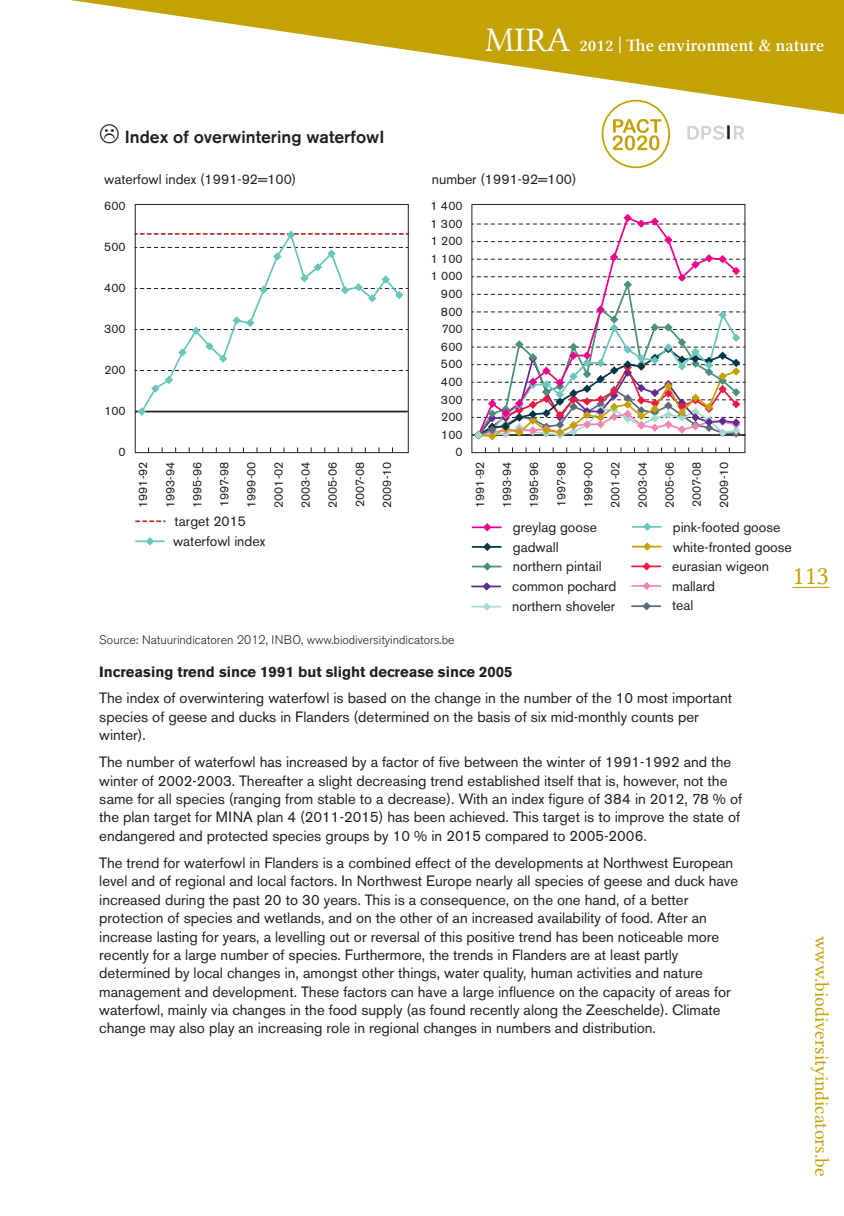
<style>
.page{position:relative;width:844px;height:1216px;background:#fff}
.page>*{position:absolute;margin:0;border:0;box-sizing:border-box;transform-origin:0 0}
.t1{font:26.25px "Lin Libertine";color:#c2a205}
.t2{font:19.25px "Lin Libertine";color:#c2a205}
.DPSIR{font:500 19.25px "Akzidenz Grotesk BE";color:#231f20}
.t3{font:17.5px "Lin Libertine Z";color:#fff}
._00_Titel_MET_SMILEY{font:500 17.5px "Akzidenz Grotesk BE";color:#231f20}
.t4{font:14.88px/18.4px "Akzidenz Grotesk BE";color:#231f20}
._01_ONDERTITEL{font:700 14.88px "Akzidenz Grotesk BE";color:#231f20}
.t5{font:14px/19.9px "Akzidenz Grotesk BE";color:#231f20}
.t6{font:12.25px "Akzidenz Grotesk BE";color:#231f20}
._04_BRON{font:300 12.25px "Akzidenz Grotesk BE";color:#231f20}
.s1{font-family:"Lin Libertine";font-size:35px}
</style>
<div class="page">
<hr style="left:792px;top:587px;width:36px;height:1px;background:#c2a205">
<svg style="left:687px;top:126px;width:57px;height:14px"></svg>
<svg style="left:70px;top:0;width:773px;height:114px;fill:#c2a205"></svg>
<svg style="left:601px;top:100px;width:69px;height:68px"></svg>
<svg style="left:136px;top:520px;width:29px;height:2px"></svg>
<hr style="left:136px;top:540px;width:28px;height:2px;background:#68c6bb">
<svg style="left:146px;top:537px;width:8px;height:8px"></svg>
<svg style="left:137px;top:230px;width:269px;height:186px"></svg>
<hr style="left:631px;top:605px;width:29px;height:2px;background:#5b6b7b">
<hr style="left:472px;top:605px;width:28px;height:2px;background:#a6dad3">
<hr style="left:631px;top:585px;width:29px;height:2px;background:#f287b6">
<hr style="left:472px;top:585px;width:28px;height:2px;background:#5c2c8f">
<hr style="left:631px;top:565px;width:29px;height:2px;background:#ed1a40">
<hr style="left:472px;top:565px;width:29px;height:2px;background:#49907d">
<hr style="left:632px;top:545px;width:28px;height:2px;background:#c2a205">
<hr style="left:472px;top:526px;width:29px;height:2px;background:#ed028c">
<svg style="left:642px;top:602px;width:8px;height:8px"></svg>
<svg style="left:482px;top:602px;width:9px;height:9px"></svg>
<svg style="left:642px;top:582px;width:8px;height:8px"></svg>
<svg style="left:482px;top:582px;width:9px;height:8px"></svg>
<svg style="left:642px;top:562px;width:8px;height:8px"></svg>
<svg style="left:483px;top:562px;width:8px;height:8px"></svg>
<svg style="left:643px;top:542px;width:8px;height:9px"></svg>
<svg style="left:472px;top:542px;width:29px;height:9px"></svg>
<svg style="left:632px;top:522px;width:28px;height:9px"></svg>
<svg style="left:483px;top:523px;width:8px;height:8px"></svg>
<svg style="left:473px;top:214px;width:270px;height:226px"></svg>
<div style="left:135px;top:204px;width:273px;height:249px;border:1px solid #231f20"></div>
<div style="left:471px;top:204px;width:274px;height:249px;border:1px solid #231f20"></div>
<p class="t3" style="left:485px;top:35px;width:340px"><span class="s1">MIRA</span> 2012 | The environment &amp; nature</p>
<p class="_00_Titel_MET_SMILEY" style="left:125px;top:126px;width:261px">Index of overwintering waterfowI</p>
<p class="DPSIR" style="left:725px;top:121px;width:7px">I</p>
<p class="t5" style="left:104px;top:170px;width:193px">waterfowl index (1991-92=100)</p>
<p class="t5" style="left:431px;top:170px;width:146px">number (1991-92=100)</p>
<p class="t6" style="left:104px;top:199px;width:23px">600</p>
<p class="t6" style="left:430px;top:198px;width:34px">1 400</p>
<p class="t6" style="left:430px;top:216px;width:34px">1 300</p>
<p class="t6" style="left:104px;top:240px;width:23px">500</p>
<p class="t6" style="left:430px;top:234px;width:33px">1 200</p>
<p class="t6" style="left:430px;top:251px;width:33px">1 100</p>
<p class="t6" style="left:430px;top:269px;width:33px">1 000</p>
<p class="t6" style="left:104px;top:281px;width:23px">400</p>
<p class="t6" style="left:441px;top:286px;width:23px">900</p>
<p class="t6" style="left:441px;top:304px;width:23px">800</p>
<p class="t6" style="left:104px;top:322px;width:23px">300</p>
<p class="t6" style="left:441px;top:322px;width:22px">700</p>
<p class="t6" style="left:441px;top:339px;width:23px">600</p>
<p class="t6" style="left:104px;top:363px;width:23px">200</p>
<p class="t6" style="left:441px;top:357px;width:23px">500</p>
<p class="t6" style="left:441px;top:374px;width:23px">400</p>
<p class="t6" style="left:441px;top:392px;width:23px">300</p>
<p class="t6" style="left:104px;top:404px;width:23px">100</p>
<p class="t6" style="left:441px;top:409px;width:23px">200</p>
<p class="t6" style="left:441px;top:427px;width:23px">100</p>
<p class="t6" style="left:119px;top:445px;width:9px">0</p>
<p class="t6" style="left:455px;top:445px;width:9px">0</p>
<p class="t6" style="left:136px;top:508px;width:48px;rotate:-90deg">1991-92</p>
<p class="t6" style="left:163px;top:508px;width:48px;rotate:-90deg">1993-94</p>
<p class="t6" style="left:190px;top:508px;width:48px;rotate:-90deg">1995-96</p>
<p class="t6" style="left:217px;top:507px;width:47px;rotate:-90deg">1997-98</p>
<p class="t6" style="left:244px;top:508px;width:48px;rotate:-90deg">1999-00</p>
<p class="t6" style="left:271px;top:508px;width:48px;rotate:-90deg">2001-02</p>
<p class="t6" style="left:298px;top:508px;width:48px;rotate:-90deg">2003-04</p>
<p class="t6" style="left:325px;top:508px;width:48px;rotate:-90deg">2005-06</p>
<p class="t6" style="left:352px;top:507px;width:47px;rotate:-90deg">2007-08</p>
<p class="t6" style="left:379px;top:508px;width:48px;rotate:-90deg">2009-10</p>
<p class="t6" style="left:472px;top:508px;width:48px;rotate:-90deg">1991-92</p>
<p class="t6" style="left:499px;top:508px;width:48px;rotate:-90deg">1993-94</p>
<p class="t6" style="left:526px;top:508px;width:48px;rotate:-90deg">1995-96</p>
<p class="t6" style="left:553px;top:507px;width:47px;rotate:-90deg">1997-98</p>
<p class="t6" style="left:580px;top:508px;width:48px;rotate:-90deg">1999-00</p>
<p class="t6" style="left:608px;top:508px;width:48px;rotate:-90deg">2001-02</p>
<p class="t6" style="left:635px;top:508px;width:48px;rotate:-90deg">2003-04</p>
<p class="t6" style="left:662px;top:508px;width:48px;rotate:-90deg">2005-06</p>
<p class="t6" style="left:689px;top:507px;width:47px;rotate:-90deg">2007-08</p>
<p class="t6" style="left:716px;top:508px;width:48px;rotate:-90deg">2009-10</p>
<p class="t5" style="left:173px;top:511px;width:94px">target 2015 waterfowl index</p>
<p class="t5" style="left:512px;top:517px;width:86px">greylag goose</p>
<p class="t5" style="left:672px;top:517px;width:109px">pink-footed goose</p>
<p class="t5" style="left:512px;top:537px;width:47px">gadwall</p>
<p class="t5" style="left:672px;top:536px;width:121px">white-fronted goose</p>
<p class="t5" style="left:512px;top:556px;width:90px">northern pintail</p>
<p class="t5" style="left:672px;top:556px;width:98px">eurasian wigeon</p>
<p class="t5" style="left:512px;top:576px;width:106px">common pochard</p>
<p class="t5" style="left:672px;top:576px;width:44px">mallard</p>
<h1 class="t1" style="left:792px;top:561px;width:38px">113</h1>
<p class="t5" style="left:512px;top:596px;width:104px">northern shoveler</p>
<p class="t5" style="left:672px;top:595px;width:23px">teal</p>
<p class="_04_BRON" style="left:99px;top:632px;width:356px">Source: Natuurindicatoren 2012, INBO, www.biodiversityindicators.be</p>
<h3 class="_01_ONDERTITEL" style="left:99px;top:663px;width:415px">Increasing trend since 1991 but slight decrease since 2005</h3>
<p class="t4" style="left:99px;top:689px;width:634px">The index of overwintering waterfowl is based on the change in the number of the 10 most important species of geese and ducks in Flanders (determined on the basis of six mid-monthly counts per winter).</p>
<p class="t4" style="left:99px;top:753px;width:644px">The number of waterfowl has increased by a factor of five between the winter of 1991-1992 and the winter of 2002-2003. Thereafter a slight decreasing trend established itself that is, however, not the same for all species (ranging from stable to a decrease). With an index figure of 384 in 2012, 78 % of the plan target for MINA plan 4 (2011-2015) has been achieved. This target is to improve the state of endangered and protected species groups by 10 % in 2015 compared to 2005-2006.</p>
<p class="t4" style="left:99px;top:853px;width:640px">The trend for waterfowl in Flanders is a combined effect of the developments at Northwest European level and of regional and local factors. In Northwest Europe nearly all species of geese and duck have increased during the past 20 to 30 years. This is a consequence, on the one hand, of a better protection of species and wetlands, and on the other of an increased availability of food. After an increase lasting for years, a levelling out or reversal of this positive trend has been noticeable more recently for a large number of species. Furthermore, the trends in Flanders are at least partly determined by local changes in, amongst other things, water quality, human activities and nature management and development. These factors can have a large influence on the capacity of areas for waterfowl, mainly via changes in the food supply (as found recently along the Zeeschelde). Climate change may also play an increasing role in regional changes in numbers and distribution.</p>
<p class="t2" style="left:832px;top:935px;width:242px;rotate:90deg">www.biodiversityindicators.be</p>
</div>
